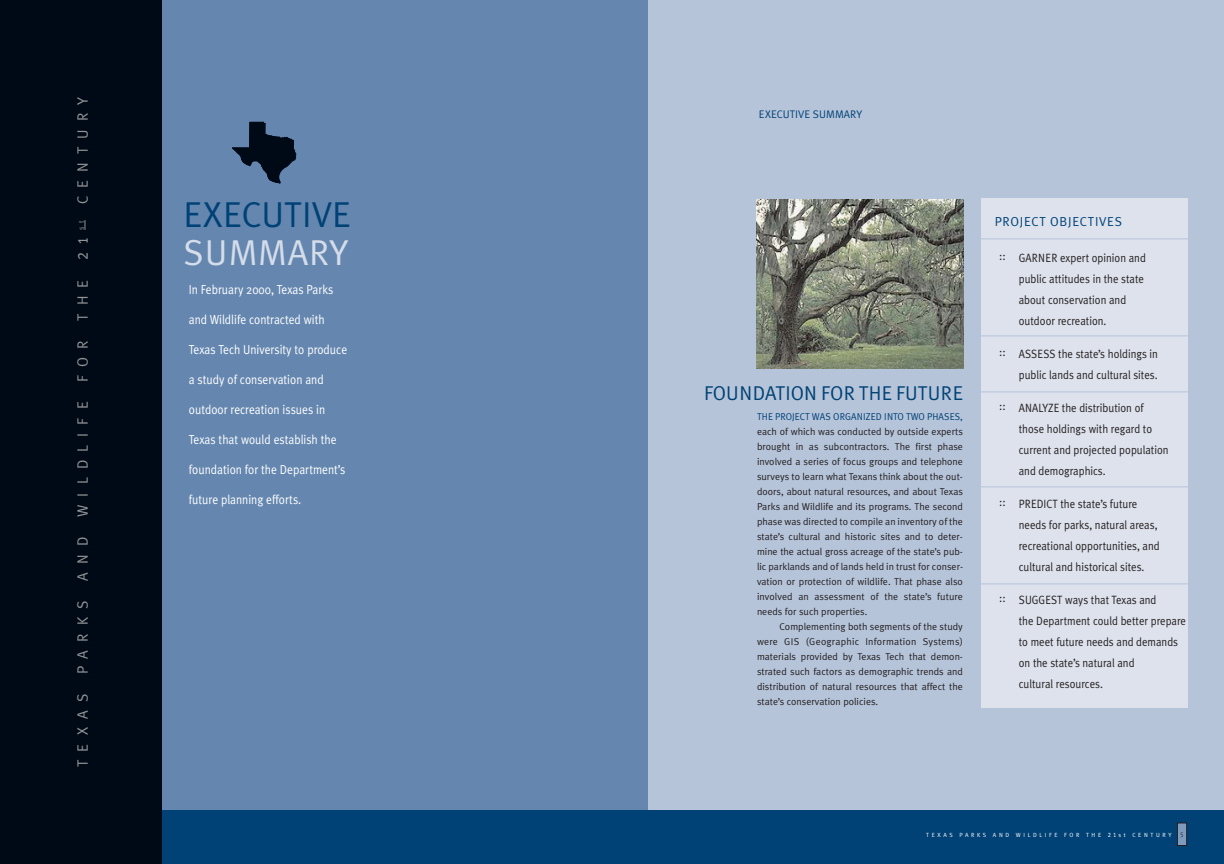
<style>
.page{position:relative;width:1224px;height:864px;background:#fff}
.page>*{position:absolute;margin:0;border:0;box-sizing:border-box;transform-origin:0 0}
.t1{font:36px "Meta Plus Normal";color:#004275}
.t2{font:36px "Meta Plus Normal";letter-spacing:.025em;color:#d5ddea}
.t3{font:20px "Meta Plus Normal";color:#004275}
.t4{font:15px "Meta Plus Normal";letter-spacing:.545em;color:#939497}
.t5{font:13px "Meta Plus Normal";color:#fff;scale:.89 1}
.t6{font:13px "Meta Plus Normal";letter-spacing:.055em;color:#004275}
.t7{font:12px/21px "Meta Plus Normal";color:#231f1f;scale:.9 1}
.t8{font:11px "Meta Plus Normal";letter-spacing:.005em;color:#004275}
.t9{font:10px/15px "Meta Plus Normal";color:#231f1f;text-align:justify}
.t10{font:10px "Meta Plus Normal";color:#004275;scale:.96 1}
.t11{font:7px "Meta Plus Normal";color:#231f1f;scale:.8 1}
.t12{font:6px "Meta Plus Normal";letter-spacing:.435em;color:#fff}
.s1{font-size:18.8px}
.s2{font-size:8.1px}
</style>
<div class="page">
<div style="left:648px;top:0;width:576px;height:864px;background:#b6c4da"></div>
<div style="left:162px;top:0;width:486px;height:864px;background:#6587af"></div>
<div style="left:162px;top:810px;width:486px;height:54px;background:#004275"></div>
<div style="left:0;top:0;width:162px;height:864px;background:#000a16"></div>
<div style="left:648px;top:810px;width:576px;height:54px;background:#004275"></div>
<div style="left:1177px;top:823px;width:10px;height:23px;background:#7e9abd"></div>
<div style="left:1177px;top:822px;width:10px;height:24px;border:1px solid #231f1f"></div>
<img style="left:756px;top:199px;width:208px;height:170px">
<svg style="left:232px;top:122px;width:64px;height:62px"></svg>
<div style="left:981px;top:198px;width:207px;height:509px;background:#dde2ed"></div>
<hr style="left:980px;top:239px;width:208px;height:1px;background:#b6c4da">
<hr style="left:980px;top:336px;width:208px;height:1px;background:#b6c4da">
<hr style="left:980px;top:392px;width:208px;height:1px;background:#b6c4da">
<hr style="left:980px;top:487px;width:208px;height:1px;background:#b6c4da">
<hr style="left:980px;top:584px;width:208px;height:1px;background:#b6c4da">
<h3 class="t4" style="left:77px;top:230px;width:135px;rotate:-90deg"><sup>st</sup> CENTURY</h3>
<h3 class="t4" style="left:77px;top:321px;width:84px;rotate:-90deg">THE <span class="s1">21</span></h3>
<h3 class="t4" style="left:77px;top:382px;width:43px;rotate:-90deg">FOR</h3>
<h3 class="t4" style="left:77px;top:517px;width:117px;rotate:-90deg">WILDLIFE</h3>
<h3 class="t4" style="left:77px;top:581px;width:46px;rotate:-90deg">AND</h3>
<h3 class="t4" style="left:77px;top:674px;width:75px;rotate:-90deg">PARKS</h3>
<h3 class="t4" style="left:77px;top:767px;width:75px;rotate:-90deg">TEXAS</h3>
<h1 class="t1" style="left:183px;top:202px;width:169px">EXECUTIVE</h1>
<h1 class="t2" style="left:183px;top:240px;width:167px">SUMMARY</h1>
<h3 class="t5" style="left:189px;top:285px;width:164px">In February 2000, Texas Parks</h3>
<h3 class="t5" style="left:189px;top:315px;width:154px">and Wildlife contracted with</h3>
<h3 class="t5" style="left:189px;top:345px;width:179px">Texas Tech University to produce</h3>
<h3 class="t5" style="left:189px;top:375px;width:153px">a study of conservation and</h3>
<h3 class="t5" style="left:189px;top:405px;width:155px">outdoor recreation issues in</h3>
<h3 class="t5" style="left:189px;top:435px;width:167px">Texas that would establish the</h3>
<h3 class="t5" style="left:189px;top:465px;width:177px">foundation for the Department’s</h3>
<h3 class="t5" style="left:189px;top:495px;width:128px">future planning efforts.</h3>
<p class="t8" style="left:759px;top:110px;width:105px">EXECUTIVE SUMMARY</p>
<h2 class="t3" style="left:704px;top:386px;width:260px">FOUNDATION FOR THE FUTURE</h2>
<p class="t10" style="left:757px;top:413px;width:216px">THE PROJECT WAS ORGANIZED INTO TWO PHASES,</p>
<p class="t9" style="left:757px;top:425px;width:208px">each of which was conducted by outside experts brought in as subcontractors. The first phase involved a series of focus groups and telephone surveys to learn what Texans think about the out&shy;doors, about natural resources, and about Texas Parks and Wildlife and its programs. The second phase was directed to compile an inventory of the state’s cultural and historic sites and to deter&shy;mine the actual gross acreage of the state’s pub&shy;lic parklands and of lands held in trust for conser&shy;vation or protection of wildlife. That phase also involved an assessment of the state’s future needs for such properties.</p>
<p class="t9" style="left:757px;top:620px;width:208px;text-indent:22px">Complementing both segments of the study were GIS (Geographic Information Systems) materials provided by Texas Tech that demon&shy;strated such factors as demographic trends and distribution of natural resources that affect the state’s conservation policies.</p>
<h3 class="t6" style="left:995px;top:217px;width:129px">PROJECT OBJECTIVES</h3>
<p class="t7" style="left:1019px;top:248px;width:143px;text-indent:-20px">:: GARNER expert opinion and public attitudes in the state about conservation and outdoor recreation.</p>
<p class="t7" style="left:999px;top:344px;width:178px;text-align:right">:: ASSESS the state’s holdings in public lands and cultural sites.</p>
<p class="t7" style="left:1019px;top:398px;width:168px;text-indent:-20px">:: ANALYZE the distribution of those holdings with regard to current and projected population and demographics.</p>
<p class="t7" style="left:1019px;top:494px;width:158px;text-indent:-20px">:: PREDICT the state’s future needs for parks, natural areas, recreational opportunities, and cultural and historical sites.</p>
<p class="t7" style="left:1019px;top:590px;width:187px;text-indent:-20px">:: SUGGEST ways that Texas and<br>the Department could better prepare to meet future needs and demands on the state’s natural and<br>cultural resources.</p>
<p class="t12" style="left:926px;top:833px;width:247px">TEXAS PARKS AND WILDLIFE FOR THE <span class="s2">21</span> st CENTURY</p>
<p class="t11" style="left:1181px;top:831px;width:5px">5</p>
</div>
